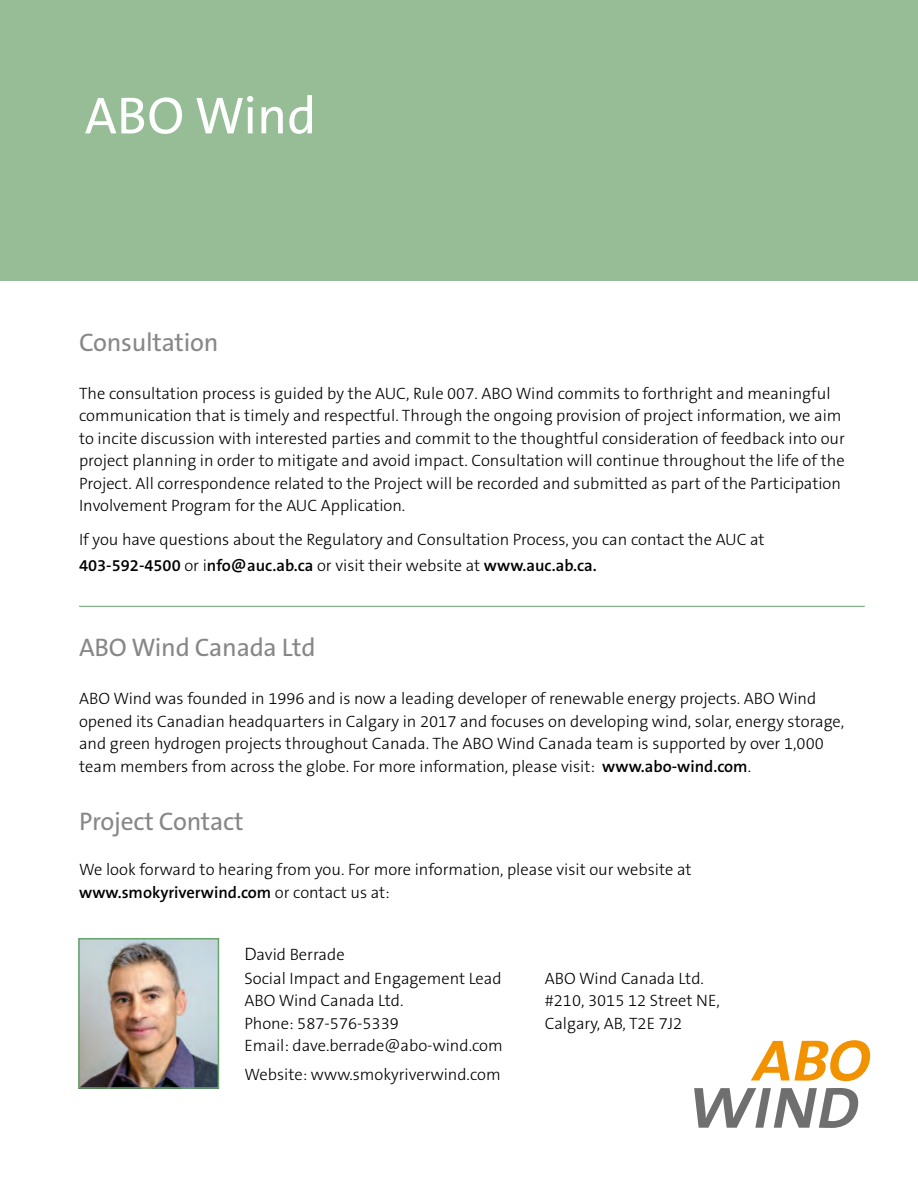
<style>
.page{position:relative;width:918px;height:1188px;background:#fff}
.page>*{position:absolute;margin:0;border:0;box-sizing:border-box;transform-origin:0 0}
.t1{font:52.5px "The Sans B W5 Plain";color:#fff}
.t2{font:25.5px "The Sans B W5 Plain";letter-spacing:-.01em;color:#878787}
.t3{font:300 16.5px/22.5px "The Sans B W3";color:#000}
.t4{font:600 16.5px "The Sans B W6";color:#000}
.s1{font-family:"The Sans B W3";font-weight:300}
.s2{font-family:"The Sans B W6";font-weight:600}
.s3{font-size:18px}
</style>
<div class="page">
<div style="left:0;top:0;width:918px;height:281px;background:#96bd96"></div>
<hr style="left:79px;top:606px;width:786px;height:1px;background:#67a36d">
<svg style="left:694px;top:1088px;width:164px;height:40px"></svg>
<svg style="left:751px;top:1040px;width:119px;height:41px"></svg>
<img style="left:81px;top:941px;width:135px;height:145px">
<div style="left:78px;top:938px;width:141px;height:151px;border:2px solid #67a36d"></div>
<h1 class="t1" style="left:85px;top:82px;width:233px">ABO Wind</h1>
<h2 class="t2" style="left:79px;top:326px;width:141px">Consultation</h2>
<p class="t3" style="left:79px;top:382px;width:767px">The consultation process is guided by the AUC, Rule 007. ABO Wind commits to forthright and meaningful communication that is timely and respectful. Through the ongoing provision of project information, we aim to incite discussion with interested parties and commit to the thoughtful consideration of feedback into our project planning in order to mitigate and avoid impact. Consultation will continue throughout the life of the Project. All correspondence related to the Project will be recorded and submitted as part of the Participation Involvement Program for the AUC Application.</p>
<p class="t3" style="left:79px;top:528px;width:687px">If you have questions about the Regulatory and Consultation Process, you can contact the AUC at</p>
<p class="t4" style="left:79px;top:555px;width:519px">403-592-4500 <span class="s1">or i</span>nfo@auc.ab.ca <span class="s1">or visit their website at</span> www.auc.ab.ca.</p>
<h2 class="t2" style="left:79px;top:631px;width:238px">ABO Wind Canada Ltd</h2>
<p class="t3" style="left:79px;top:687px;width:767px">ABO Wind was founded in 1996 and is now a leading developer of renewable energy projects. ABO Wind opened its Canadian headquarters in Calgary in 2017 and focuses on developing wind, solar, energy storage, and green hydrogen projects throughout Canada. The ABO Wind Canada team is supported by over 1,000 team members from across the globe. For more information, please visit: <span class="s2">www.abo-wind.com</span>.</p>
<h2 class="t2" style="left:79px;top:805px;width:166px">Project Contact</h2>
<p class="t3" style="left:79px;top:858px;width:614px">We look forward to hearing from you. For more information, please visit our website at</p>
<p class="t4" style="left:79px;top:882px;width:312px">www.smokyriverwind.com <span class="s1">or contact us at:</span></p>
<p class="t3" style="left:244px;top:942px;width:259px;line-height:24.2px"><span class="s3">D</span>avid Berrade<br>Social Impact and Engagement Lead</p>
<p class="t3" style="left:244px;top:990px;width:260px">ABO Wind Canada Ltd.<br>Phone: 587-576-5339<br>Email: dave.berrade@abo-wind.com</p>
<p class="t3" style="left:244px;top:1063px;width:258px">Website: www.smokyriverwind.com</p>
<p class="t3" style="left:545px;top:967px;width:177px">ABO Wind Canada Ltd. #210, 3015 12 Street NE,<br>Calgary, AB, T2E 7J2</p>
</div>
